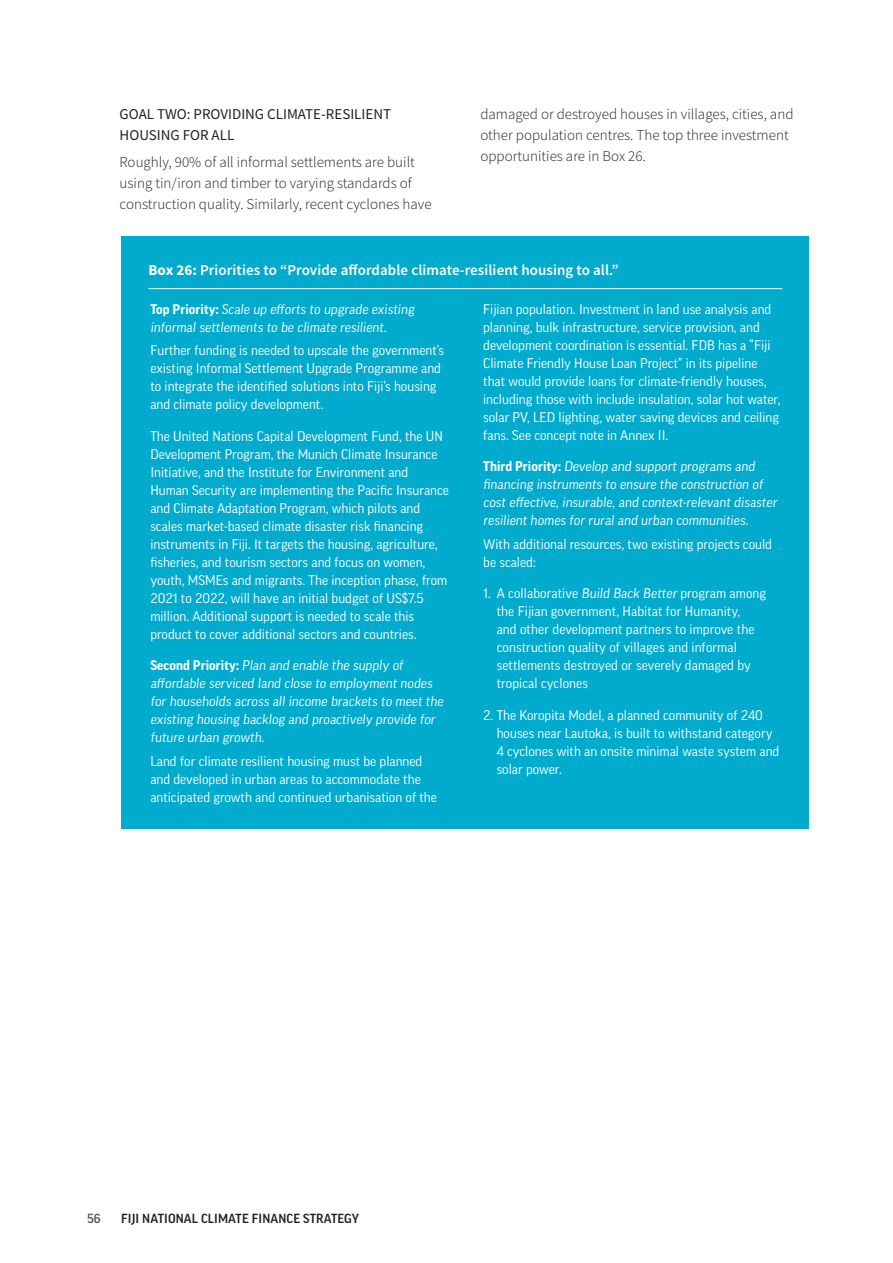
<style>
.page{position:relative;width:893px;height:1263px;background:#fff}
.page>*{position:absolute;margin:0;border:0;box-sizing:border-box;transform-origin:0 0}
.t1{font:300 15px/21px "Source Sans Pro";color:#231f20}
.t2{font:600 15px "Source Sans Pro";letter-spacing:.005em;color:#fff}
.t3{font:15px/21px "Source Sans Pro";color:#231f20}
.t4{font:13.5px/18px "Good Pro";color:#fff}
.t5{font:13.5px/18px "Good Pro";letter-spacing:-.14em;color:#fff}
.t6{font:13.5px/18px "Good Pro";letter-spacing:-.135em;color:#fff}
.t7{font:500 12.75px "Good Pro";letter-spacing:.01em;color:#231f20}
.t8{font:500 12.75px "Good Pro";color:#57585a}
.s1{font-weight:700}
</style>
<div class="page">
<div style="left:122px;top:237px;width:687px;height:592px;background:#00abce"></div>
<hr style="left:148px;top:288px;width:634px;height:1px;background:#fff">
<p class="t3" style="left:120px;top:104px;width:273px">GOAL TWO: PROVIDING CLIMATE-RESILIENT<br>HOUSING FOR ALL</p>
<p class="t1" style="left:120px;top:151px;width:313px">Roughly, 90% of all informal settlements are built using tin/iron and timber to varying standards of construction quality. Similarly, recent cyclones have</p>
<p class="t1" style="left:480px;top:104px;width:315px">damaged or destroyed houses in villages, cities, and other population centres. The top three investment opportunities are in Box 26.</p>
<p class="t2" style="left:148px;top:260px;width:472px"><span class="s1">Box 26:</span> Priorities to “Provide affordable climate-resilient housing to all.”</p>
<p class="t4" style="left:150px;top:300px;width:267px"><span class="s1">Top Priority:</span> Scale up efforts to upgrade existing informal settlements to be climate resilient.</p>
<p class="t4" style="left:150px;top:341px;width:295px">Further funding is needed to upscale the government’s existing Informal Settlement Upgrade Programme and to integrate the identified solutions into Fiji’s housing and climate policy development.</p>
<p class="t4" style="left:150px;top:427px;width:300px">The United Nations Capital Development Fund, the UN Development Program, the Munich Climate Insurance Initiative, and the Institute for Environment and Human Security are implementing the Pacific Insurance and Climate Adaptation Program, which pilots and scales market-based climate disaster risk financing instruments in Fiji. It targets the housing, agriculture, fisheries, and tourism sectors and focus on women, youth, MSMEs and migrants. The inception phase, from 2021 to 2022, will have an initial budget of US$7.5 million. Additional support is needed to scale this product to cover additional sectors and countries.</p>
<p class="t5" style="left:150px;top:656px;width:296px"><span class="s1">Second Priority:</span> Plan and enable the supply of affordable serviced land close to employment nodes for households across all income brackets to meet the existing housing backlog and proactively provide for future urban growth.</p>
<p class="t4" style="left:150px;top:752px;width:288px">Land for climate resilient housing must be planned and developed in urban areas to accommodate the anticipated growth and continued urbanisation of the</p>
<p class="t4" style="left:483px;top:300px;width:299px">Fijian population. Investment in land use analysis and planning, bulk infrastructure, service provision, and development coordination is essential. FDB has a “Fiji Climate Friendly House Loan Project” in its pipeline that would provide loans for climate-friendly houses, including those with include insulation, solar hot water, solar PV, LED lighting, water saving devices and ceiling fans. See concept note in Annex II.</p>
<p class="t6" style="left:483px;top:457px;width:297px"><span class="s1">Third Priority:</span> Develop and support programs and financing instruments to ensure the construction of cost effective, insurable, and context-relevant disaster resilient homes for rural and urban communities.</p>
<p class="t4" style="left:483px;top:535px;width:290px">With additional resources, two existing projects could be scaled:</p>
<p class="t4" style="left:497px;top:584px;width:271px;text-indent:-14px">1. A collaborative Build Back Better program among the Fijian government, Habitat for Humanity,<br>and other development partners to improve the construction quality of villages and informal settlements destroyed or severely damaged by tropical cyclones</p>
<p class="t4" style="left:497px;top:706px;width:284px;text-indent:-14px">2. The Koropita Model, a planned community of 240 houses near Lautoka, is built to withstand category 4 cyclones with an onsite minimal waste system and solar power.</p>
<p class="t8" style="left:87px;top:1211px;width:15px">56</p>
<p class="t7" style="left:121px;top:1211px;width:240px">FIJI NATIONAL CLIMATE FINANCE STRATEGY</p>
</div>
